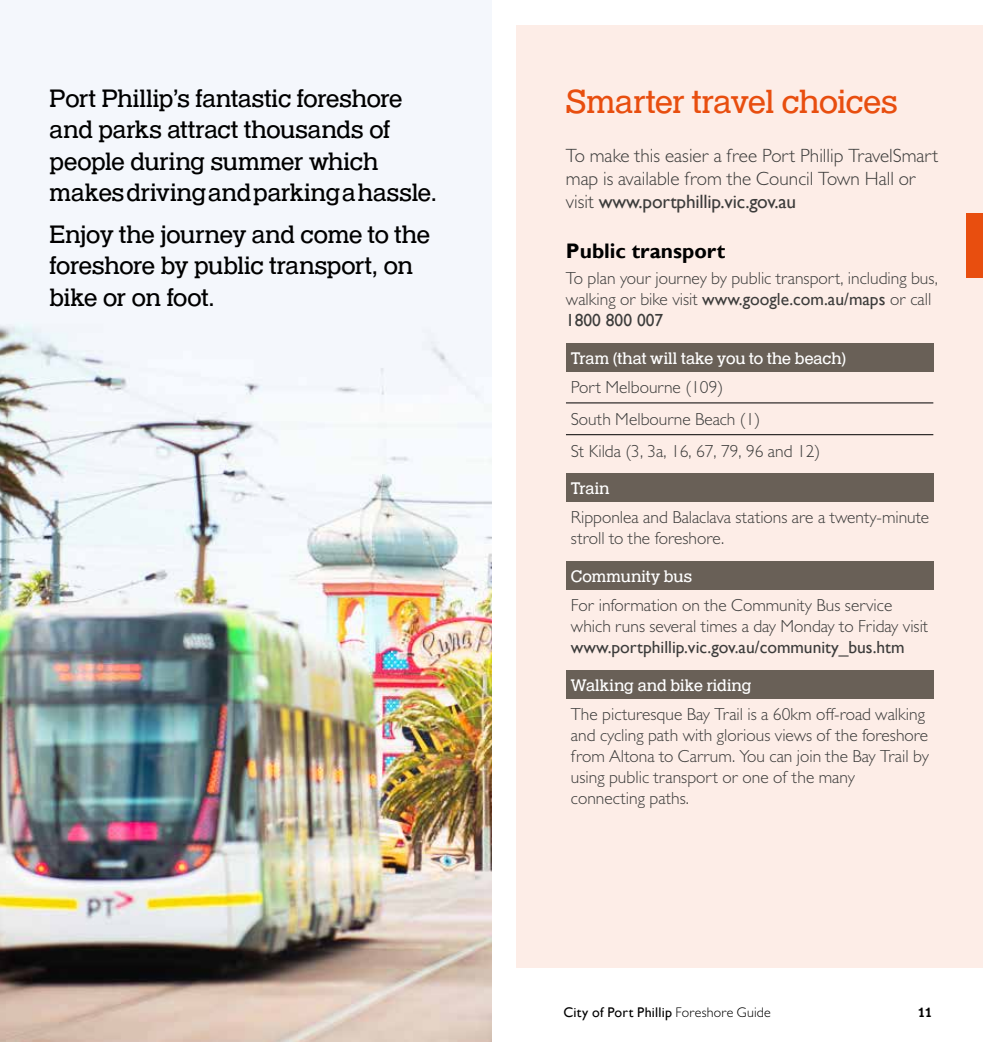
<style>
.page{position:relative;width:983px;height:1042px;background:#fff}
.page>*{position:absolute;margin:0;border:0;box-sizing:border-box;transform-origin:0 0}
.t1{font:35px "Helserif Boo";letter-spacing:-.015em;color:#e84e0f}
.t2{font:26.25px/31.5px "Helserif Boo";letter-spacing:-.01em;color:#000}
.t3{font:700 21px "Gill Sans";color:#000}
.t4{font:300 19.25px/23.1px "Gill Sans MT Std";color:#3c3c3b}
.t5{font:19.25px "Gill Sans";letter-spacing:-.01em;color:#3c3c3b}
.t6{font:300 17.5px/21px "Gill Sans MT Std";color:#3c3c3b}
.t7{font:17.5px "Helserif Boo";color:#fff}
.t8{font:17.5px "Gill Sans";color:#3c3c3b}
.t9{font:14px "Gill Sans";letter-spacing:.015em;color:#000}
.t10{font:500 14px "Helserif";color:#000}
.s1{font-family:"Gill Sans MT Std";font-weight:300}
.s2{font-family:"Gill Sans";font-weight:400}
</style>
<div class="page">
<div style="left:516px;top:25px;width:466px;height:942px;background:#fdede7"></div>
<img style="left:0;top:0;width:491px;height:1042px">
<div style="left:966px;top:213px;width:16px;height:65px;background:#e84e0f"></div>
<div style="left:566px;top:343px;width:367px;height:28px;background:#696057"></div>
<hr style="left:566px;top:434px;width:367px;height:1px;background:#000">
<hr style="left:566px;top:403px;width:367px;height:1px;background:#000">
<div style="left:566px;top:473px;width:367px;height:28px;background:#696057"></div>
<div style="left:566px;top:561px;width:367px;height:28px;background:#696057"></div>
<div style="left:566px;top:670px;width:367px;height:28px;background:#696057"></div>
<h2 class="t2" style="left:50px;top:84px;width:354px">Port Phillip’s fantastic foreshore</h2>
<h1 class="t1" style="left:566px;top:81px;width:333px">Smarter travel choices</h1>
<h2 class="t2" style="left:50px;top:116px;width:389px">and parks attract thousands of people during summer which makes driving and parking a hassle.</h2>
<h2 class="t2" style="left:50px;top:220px;width:382px">Enjoy the journey and come to the foreshore by public transport, on bike or on foot.</h2>
<p class="t4" style="left:566px;top:144px;width:374px">To make this easier a free Port Phillip TravelSmart map is available from the Council Town Hall or</p>
<p class="t5" style="left:566px;top:190px;width:232px"><span class="s1">visit</span> www.portphillip.vic.gov.au</p>
<p class="t3" style="left:566px;top:238px;width:161px">Public transport</p>
<p class="t6" style="left:566px;top:267px;width:373px">To plan your journey by public transport, including bus, walking or bike visit <span class="s2">www.google.com.au/maps</span> or call</p>
<p class="t8" style="left:566px;top:310px;width:99px">1800 800 007</p>
<p class="t7" style="left:570px;top:348px;width:276px">Tram (that will take you to the beach)</p>
<p class="t6" style="left:570px;top:371px;width:251px;line-height:31.8px">Port Melbourne (109)<br>South Melbourne Beach (1)<br>St Kilda (3, 3a, 16, 67, 79, 96 and 12)</p>
<p class="t7" style="left:570px;top:478px;width:40px">Train</p>
<p class="t6" style="left:570px;top:507px;width:360px">Ripponlea and Balaclava stations are a twenty-minute stroll to the foreshore.</p>
<p class="t7" style="left:570px;top:566px;width:123px">Community bus</p>
<p class="t6" style="left:570px;top:594px;width:359px">For information on the Community Bus service which runs several times a day Monday to Friday visit</p>
<p class="t8" style="left:570px;top:637px;width:335px">www.portphillip.vic.gov.au/community_bus.htm</p>
<p class="t7" style="left:570px;top:675px;width:182px">Walking and bike riding</p>
<p class="t6" style="left:570px;top:703px;width:359px">The picturesque Bay Trail is a 60km off-road walking and cycling path with glorious views of the foreshore from Altona to Carrum. You can join the Bay Trail by using public transport or one of the many connecting paths.</p>
<p class="t9" style="left:563px;top:1004px;width:209px">City of Port Phillip <span class="s1">Foreshore Guide</span></p>
<p class="t10" style="left:917px;top:1004px;width:17px">11</p>
</div>
